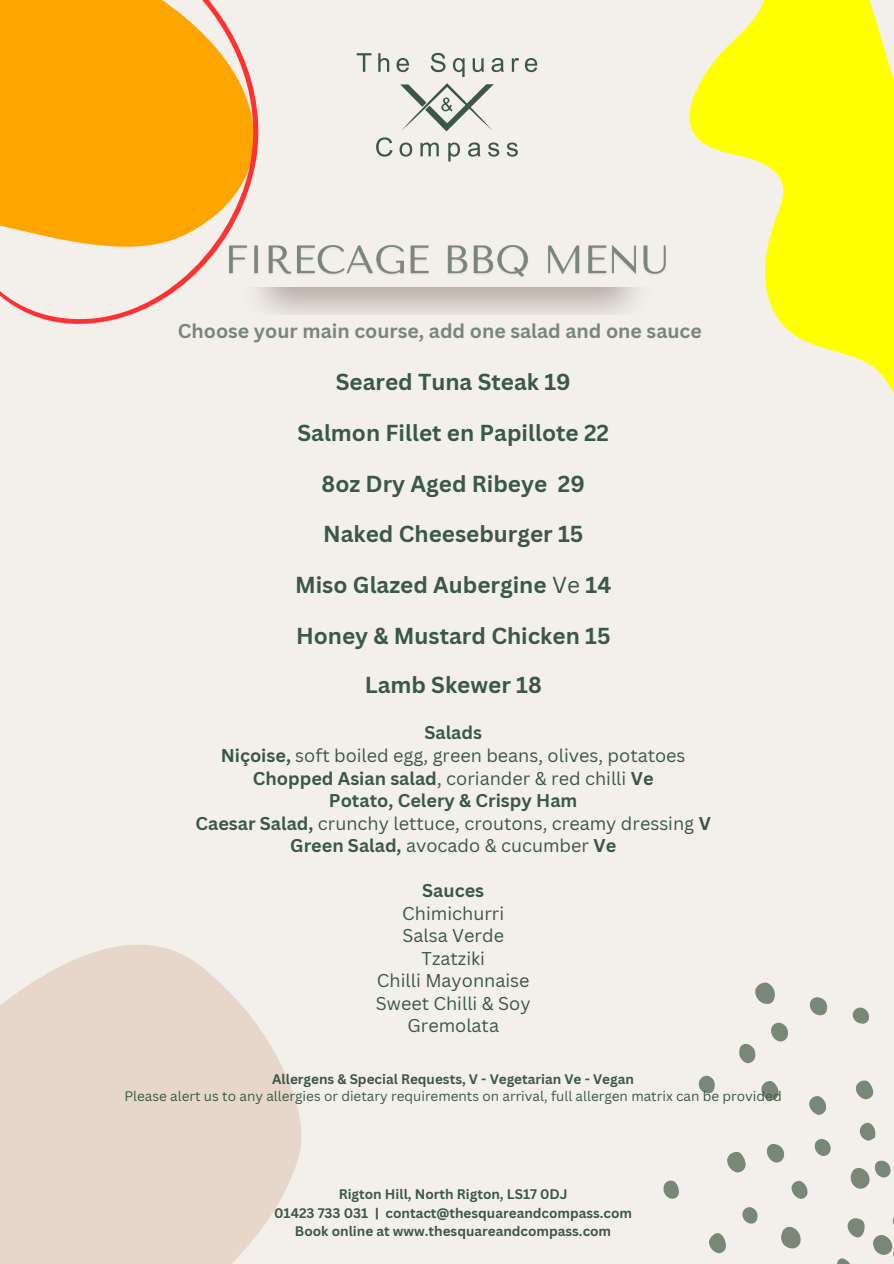
<style>
.page{position:relative;width:894px;height:1264px;background:#fff}
.page>*{position:absolute;margin:0;border:0;box-sizing:border-box;transform-origin:0 0}
.t1{font:700 22.5px "Canva Sans";color:#3b5844}
.t2{font:700 19.5px "Canva Sans";color:#798777}
.t3{font:18px/22.5px "Canva Sans";color:#3b5844;text-align:center}
.t4{font:700 13.5px/18px "Canva Sans";color:#3b5844;text-align:center}
.t5{font:13.5px "Canva Sans";color:#3b5844}
.s1{font-weight:400}
.s2{font-weight:700}
</style>
<div class="page">
<div style="left:0;top:0;width:893px;height:1263px;background:#f3f0ec"></div>
<svg style="left:755px;top:982px;width:19px;height:22px"></svg>
<svg style="left:781px;top:1226px;width:19px;height:22px"></svg>
<svg style="left:727px;top:1152px;width:19px;height:20px"></svg>
<svg style="left:709px;top:1233px;width:17px;height:20px"></svg>
<svg style="left:847px;top:1218px;width:18px;height:19px"></svg>
<svg style="left:761px;top:1081px;width:18px;height:19px"></svg>
<svg style="left:771px;top:1022px;width:16px;height:19px"></svg>
<svg style="left:855px;top:1080px;width:18px;height:19px"></svg>
<svg style="left:767px;top:1143px;width:16px;height:19px"></svg>
<svg style="left:809px;top:997px;width:17px;height:18px"></svg>
<svg style="left:739px;top:1044px;width:16px;height:19px"></svg>
<svg style="left:809px;top:1096px;width:16px;height:18px"></svg>
<svg style="left:837px;top:1258px;width:13px;height:5px"></svg>
<svg style="left:698px;top:1075px;width:16px;height:18px"></svg>
<svg style="left:859px;top:1122px;width:17px;height:18px"></svg>
<svg style="left:814px;top:1139px;width:16px;height:16px"></svg>
<svg style="left:663px;top:1180px;width:16px;height:18px"></svg>
<svg style="left:791px;top:1180px;width:16px;height:18px"></svg>
<svg style="left:850px;top:1160px;width:40px;height:28px"></svg>
<svg style="left:742px;top:1207px;width:15px;height:16px"></svg>
<svg style="left:852px;top:1007px;width:16px;height:16px"></svg>
<svg style="left:873px;top:1219px;width:20px;height:36px"></svg>
<svg style="left:689px;top:0;width:204px;height:392px;fill:#ff0"></svg>
<svg style="left:0;top:0;width:259px;height:324px;fill:#ffa500"></svg>
<svg style="left:0;top:944px;width:302px;height:319px;fill:#e7d7cb"></svg>
<img style="left:211px;top:287px;width:428px;height:28px">
<img style="left:224px;top:236px;width:442px;height:48px">
<svg style="left:356px;top:53px;width:15px;height:19px"></svg>
<svg style="left:378px;top:53px;width:11px;height:19px"></svg>
<svg style="left:396px;top:58px;width:13px;height:14px"></svg>
<svg style="left:430px;top:53px;width:15px;height:19px"></svg>
<svg style="left:453px;top:58px;width:11px;height:19px"></svg>
<svg style="left:472px;top:58px;width:11px;height:14px"></svg>
<svg style="left:491px;top:58px;width:13px;height:14px"></svg>
<svg style="left:511px;top:58px;width:26px;height:14px"></svg>
<svg style="left:376px;top:137px;width:16px;height:20px"></svg>
<svg style="left:399px;top:142px;width:13px;height:15px"></svg>
<svg style="left:420px;top:142px;width:18px;height:14px"></svg>
<svg style="left:448px;top:142px;width:12px;height:19px"></svg>
<svg style="left:468px;top:142px;width:12px;height:15px"></svg>
<svg style="left:488px;top:142px;width:11px;height:15px"></svg>
<svg style="left:506px;top:142px;width:11px;height:15px"></svg>
<svg style="left:400px;top:83px;width:93px;height:48px"></svg>
<h5 class="t2" style="left:178px;top:317px;width:525px">Choose your main course, add one salad and one sauce</h5>
<p class="t1" style="left:336px;top:366px;width:236px">Seared Tuna Steak 19</p>
<p class="t1" style="left:297px;top:417px;width:313px">Salmon Fillet en Papillote 22</p>
<p class="t1" style="left:321px;top:467px;width:265px">8oz Dry Aged Ribeye 29</p>
<p class="t1" style="left:323px;top:518px;width:262px">Naked Cheeseburger 15</p>
<h4 class="t1" style="left:295px;top:569px;width:318px">Miso Glazed Aubergine <span class="s1">Ve</span> 14</h4>
<h2 class="t1" style="left:296px;top:619px;width:316px">Honey &amp; Mustard Chicken 15</h2>
<h2 class="t1" style="left:364px;top:669px;width:178px">Lamb Skewer 18</h2>
<h2 class="t3" style="left:195px;top:721px;width:517px"><span class="s2">Salads<br>Niçoise,</span> soft boiled egg, green beans, olives, potatoes <span class="s2">Chopped Asian salad</span>, coriander &amp; red chilli <span class="s2">Ve<br>Potato, Celery &amp; Crispy Ham<br>Caesar Salad,</span> crunchy lettuce, croutons, creamy dressing <span class="s2">V Green Salad,</span> avocado &amp; cucumber <span class="s2">Ve</span></h2>
<h2 class="t3" style="left:376px;top:878px;width:156px"><span class="s2">Sauces<br></span>Chimichurri<br>Salsa Verde<br>Tzatziki<br>Chilli Mayonnaise<br>Sweet Chilli &amp; Soy<br>Gremolata</h2>
<h3 class="t4" style="left:272px;top:1069px;width:363px">Allergens &amp; Special Requests, V - Vegetarian Ve - Vegan</h3>
<h2 class="t5" style="left:124px;top:1086px;width:658px">Please alert us to any allergies or dietary requirements on arrival, full allergen matrix can be provided</h2>
<h2 class="t4" style="left:274px;top:1185px;width:359px">Rigton Hill, North Rigton, LS17 0DJ<br>01423 733 031 | contact@thesquareandcompass.com<br>Book online at www.thesquareandcompass.com</h2>
</div>
